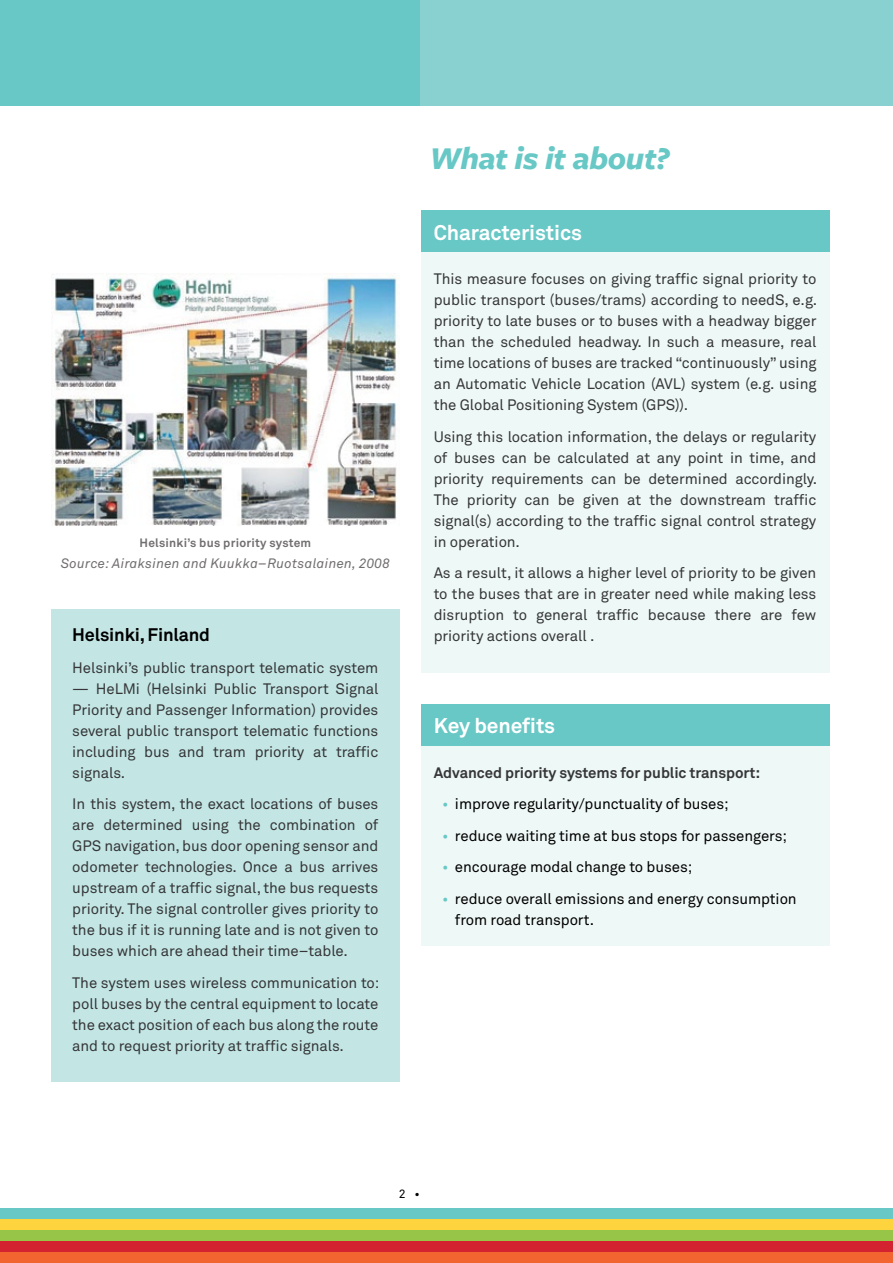
<style>
.page{position:relative;width:893px;height:1263px;background:#fff}
.page>*{position:absolute;margin:0;border:0;box-sizing:border-box;transform-origin:0 0}
.t1{font:italic 700 33px "Freight Sans Pro";letter-spacing:-.01em;color:#68c8c6}
.t2{font:700 21px "Akkurat Pro";letter-spacing:-.005em;color:#fff}
.t3{font:700 18px "Akkurat Pro";letter-spacing:-.01em;color:#000}
.t4{font:15px/21px "Akkurat Pro";letter-spacing:-.005em;color:#363638;text-align:justify}
.t5{font:15px/21px "Akkurat Pro";letter-spacing:-.005em;color:#000}
.t6{font:700 15px "Akkurat Pro";letter-spacing:-.005em;color:#363638}
.t7{font:italic 13.5px "Akkurat Pro";letter-spacing:.02em;color:#716e6f}
.t8{font:700 12px "Akkurat Pro";letter-spacing:.02em;color:#716e6f}
.t9{font:12px "Akkurat Mono";color:#000}
.s1{color:#68c8c6}
</style>
<div class="page">
<div style="left:0;top:1252px;width:893px;height:11px;background:#f26531"></div>
<div style="left:0;top:1241px;width:893px;height:11px;background:#d32330"></div>
<div style="left:0;top:1230px;width:893px;height:11px;background:#97c547"></div>
<div style="left:0;top:1219px;width:893px;height:11px;background:#fed43e"></div>
<div style="left:0;top:1208px;width:893px;height:11px;background:#68c8c6"></div>
<div style="left:51px;top:610px;width:349px;height:472px;background:#c3e6e5"></div>
<img style="left:51px;top:274px;width:346px;height:252px">
<div style="left:421px;top:211px;width:408px;height:42px;background:#68c8c6"></div>
<div style="left:421px;top:253px;width:408px;height:420px;background:#eef8f6"></div>
<div style="left:421px;top:704px;width:408px;height:42px;background:#68c8c6"></div>
<div style="left:421px;top:746px;width:408px;height:200px;background:#eef8f6"></div>
<div style="left:0;top:0;width:421px;height:106px;background:#68c8c6"></div>
<div style="left:421px;top:0;width:472px;height:106px;background:#88d1d0"></div>
<p class="t8" style="left:140px;top:535px;width:173px">Helsinki’s bus priority system</p>
<p class="t7" style="left:61px;top:555px;width:331px">Source: Airaksinen and Kuukka–Ruotsalainen, 2008</p>
<p class="t3" style="left:72px;top:624px;width:139px">Helsinki, Finland</p>
<p class="t4" style="left:72px;top:657px;width:308px">Helsinki’s public transport telematic system</p>
<p class="t4" style="left:72px;top:678px;width:308px">— HeLMi (Helsinki Public Transport Signal Priority and Passenger Information) provides several public transport telematic functions including bus and tram priority at traffic signals.</p>
<p class="t4" style="left:72px;top:794px;width:308px">In this system, the exact locations of buses are determined using the combination of GPS navigation, bus door opening sensor and odometer technologies. Once a bus arrives upstream of a traffic signal, the bus requests priority. The signal controller gives priority to the bus if it is running late and is not given to buses which are ahead their time–table.</p>
<p class="t4" style="left:72px;top:972px;width:309px">The system uses wireless communication to: poll buses by the central equipment to locate the exact position of each bus along the route and to request priority at traffic signals.</p>
<h1 class="t1" style="left:429px;top:135px;width:242px">What is it about?</h1>
<h2 class="t2" style="left:434px;top:219px;width:150px">Characteristics</h2>
<p class="t4" style="left:434px;top:269px;width:385px">This measure focuses on giving traffic signal priority to public transport (buses/trams) according to needS, e.g. priority to late buses or to buses with a headway bigger than the scheduled headway. In such a measure, real time locations of buses are tracked “continuously” using an Automatic Vehicle Location (AVL) system (e.g. using the Global Positioning System (GPS)).</p>
<p class="t4" style="left:434px;top:426px;width:385px">Using this location information, the delays or regularity of buses can be calculated at any point in time, and priority requirements can be determined accordingly.<br>The priority can be given at the downstream traffic signal(s) according to the traffic signal control strategy in operation.</p>
<p class="t4" style="left:434px;top:563px;width:384px">As a result, it allows a higher level of priority to be given to the buses that are in greater need while making less disruption to general traffic because there are few priority actions overall .</p>
<h2 class="t2" style="left:434px;top:713px;width:123px">Key benefits</h2>
<p class="t6" style="left:434px;top:763px;width:328px">Advanced priority systems for public transport:</p>
<p class="t5" style="left:442px;top:794px;width:288px"><span class="s1">•</span> improve regularity/punctuality of buses;</p>
<p class="t5" style="left:442px;top:825px;width:346px"><span class="s1">•</span> reduce waiting time at bus stops for passengers;</p>
<p class="t5" style="left:442px;top:857px;width:252px"><span class="s1">•</span> encourage modal change to buses;</p>
<p class="t5" style="left:455px;top:888px;width:343px;text-indent:-13px"><span class="s1">•</span> reduce overall emissions and energy consumption from road transport.</p>
<p class="t9" style="left:399px;top:1186px;width:24px">2 •</p>
</div>
